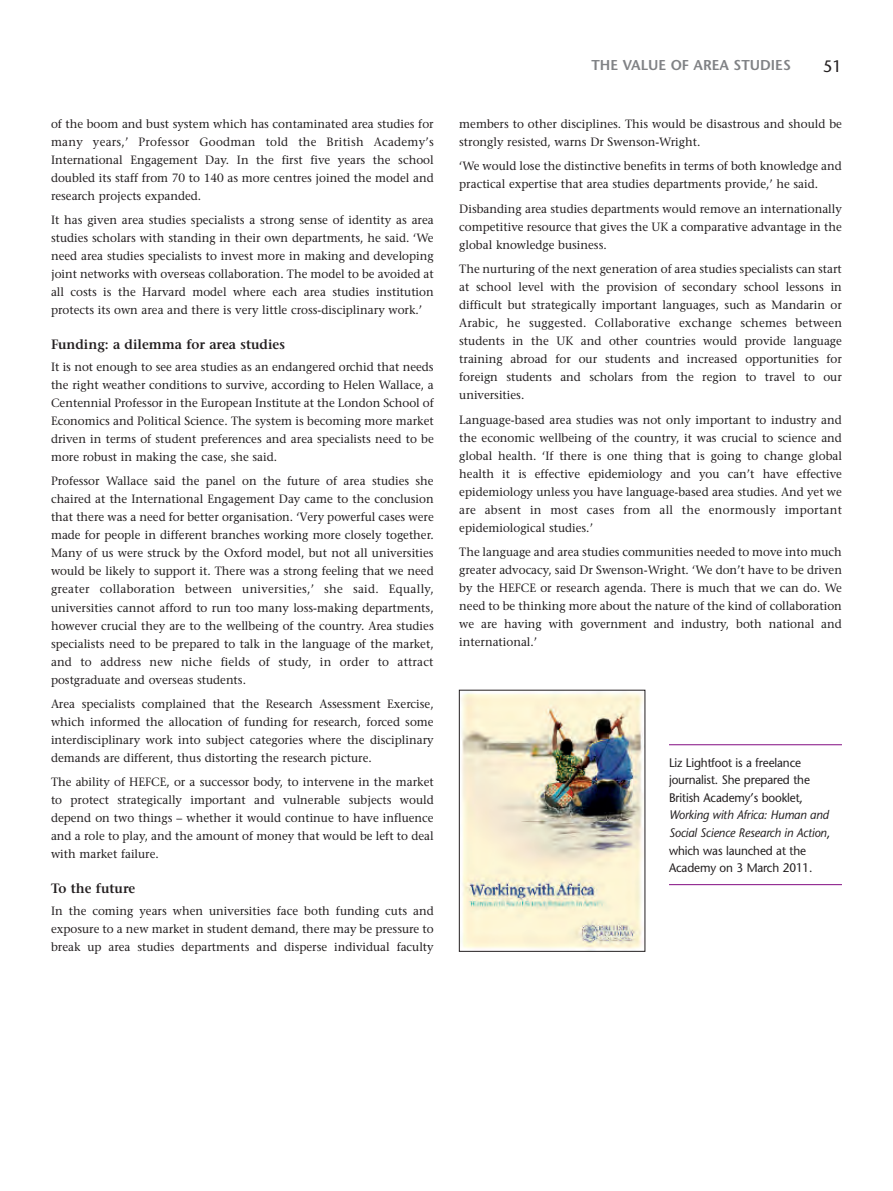
<style>
.page{position:relative;width:893px;height:1191px;background:#fff}
.page>*{position:absolute;margin:0;border:0;box-sizing:border-box;transform-origin:0 0}
.t1{font:16.5px "Stone Sans";color:#231f20}
.t2{font:600 14.25px "Stone Sans";color:#808285}
.t3{font:600 13.5px "Stone Serif";color:#231f20}
.t4{font:italic 12.3px/17.7px "Stone Sans";letter-spacing:-.01em;color:#231f20;scale:.95 1}
.t5{font:12.3px/17.5px "Stone Sans";letter-spacing:-.01em;color:#231f20;scale:.95 1}
.t6{font:12px/18px "Stone Serif";color:#231f20;text-align:justify}
.s1{font-style:normal}
</style>
<div class="page">
<hr style="left:669px;top:744px;width:173px;height:1px;background:#90268f">
<hr style="left:669px;top:884px;width:173px;height:1px;background:#90268f">
<img style="left:461px;top:692px;width:182px;height:257px">
<p class="t6" style="left:51px;top:116px;width:384px">of the boom and bust system which has contaminated area studies for many years,’ Professor Goodman told the British Academy’s International Engagement Day. In the first five years the school doubled its staff from 70 to 140 as more centres joined the model and research projects expanded.</p>
<p class="t6" style="left:51px;top:212px;width:384px">It has given area studies specialists a strong sense of identity as area studies scholars with standing in their own departments, he said. ‘We need area studies specialists to invest more in making and developing joint networks with overseas collaboration. The model to be avoided at all costs is the Harvard model where each area studies institution protects its own area and there is very little cross-disciplinary work.’</p>
<p class="t3" style="left:51px;top:339px;width:235px">Funding: a dilemma for area studies</p>
<p class="t6" style="left:51px;top:359px;width:384px">It is not enough to see area studies as an endangered orchid that needs the right weather conditions to survive, according to Helen Wallace, a Centennial Professor in the European Institute at the London School of Economics and Political Science. The system is becoming more market driven in terms of student preferences and area specialists need to be more robust in making the case, she said.</p>
<p class="t6" style="left:51px;top:473px;width:384px">Professor Wallace said the panel on the future of area studies she chaired at the International Engagement Day came to the conclusion that there was a need for better organisation. ‘Very powerful cases were made for people in different branches working more closely together.<br>Many of us were struck by the Oxford model, but not all universities would be likely to support it. There was a strong feeling that we need greater collaboration between universities,’ she said. Equally, universities cannot afford to run too many loss-making departments, however crucial they are to the wellbeing of the country. Area studies specialists need to be prepared to talk in the language of the market, and to address new niche fields of study, in order to attract postgraduate and overseas students.</p>
<p class="t6" style="left:51px;top:696px;width:384px">Area specialists complained that the Research Assessment Exercise, which informed the allocation of funding for research, forced some interdisciplinary work into subject categories where the disciplinary demands are different, thus distorting the research picture.</p>
<p class="t6" style="left:51px;top:774px;width:384px">The ability of HEFCE, or a successor body, to intervene in the market to protect strategically important and vulnerable subjects would depend on two things – whether it would continue to have influence and a role to play, and the amount of money that would be left to deal with market failure.</p>
<p class="t3" style="left:51px;top:882px;width:86px">To the future</p>
<p class="t6" style="left:51px;top:903px;width:384px">In the coming years when universities face both funding cuts and exposure to a new market in student demand, there may be pressure to break up area studies departments and disperse individual faculty</p>
<p class="t2" style="left:591px;top:60px;width:201px">THE VALUE OF AREA STUDIES</p>
<h1 class="t1" style="left:823px;top:60px;width:20px">51</h1>
<p class="t6" style="left:459px;top:116px;width:384px">members to other disciplines. This would be disastrous and should be strongly resisted, warns Dr Swenson-Wright.</p>
<p class="t6" style="left:459px;top:158px;width:384px">‘We would lose the distinctive benefits in terms of both knowledge and practical expertise that area studies departments provide,’ he said.</p>
<p class="t6" style="left:459px;top:201px;width:384px">Disbanding area studies departments would remove an internationally competitive resource that gives the UK a comparative advantage in the global knowledge business.</p>
<p class="t6" style="left:459px;top:261px;width:384px">The nurturing of the next generation of area studies specialists can start at school level with the provision of secondary school lessons in difficult but strategically important languages, such as Mandarin or Arabic, he suggested. Collaborative exchange schemes between students in the UK and other countries would provide language training abroad for our students and increased opportunities for foreign students and scholars from the region to travel to our universities.</p>
<p class="t6" style="left:459px;top:411px;width:384px">Language-based area studies was not only important to industry and the economic wellbeing of the country, it was crucial to science and global health. ‘If there is one thing that is going to change global health it is effective epidemiology and you can’t have effective epidemiology unless you have language-based area studies. And yet we are absent in most cases from all the enormously important epidemiological studies.’</p>
<p class="t6" style="left:459px;top:544px;width:384px">The language and area studies communities needed to move into much greater advocacy, said Dr Swenson-Wright. ‘We don’t have to be driven by the HEFCE or research agenda. There is much that we can do. We need to be thinking more about the nature of the kind of collaboration we are having with government and industry, both national and international.’</p>
<p class="t5" style="left:669px;top:755px;width:150px">Liz Lightfoot is a freelance journalist. She prepared the<br>British Academy’s booklet,</p>
<p class="t4" style="left:669px;top:807px;width:171px">Working with Africa: Human and<br>Social Science Research in Action<span class="s1">, which was launched at the<br>Academy on 3 March 2011.</span></p>
</div>
